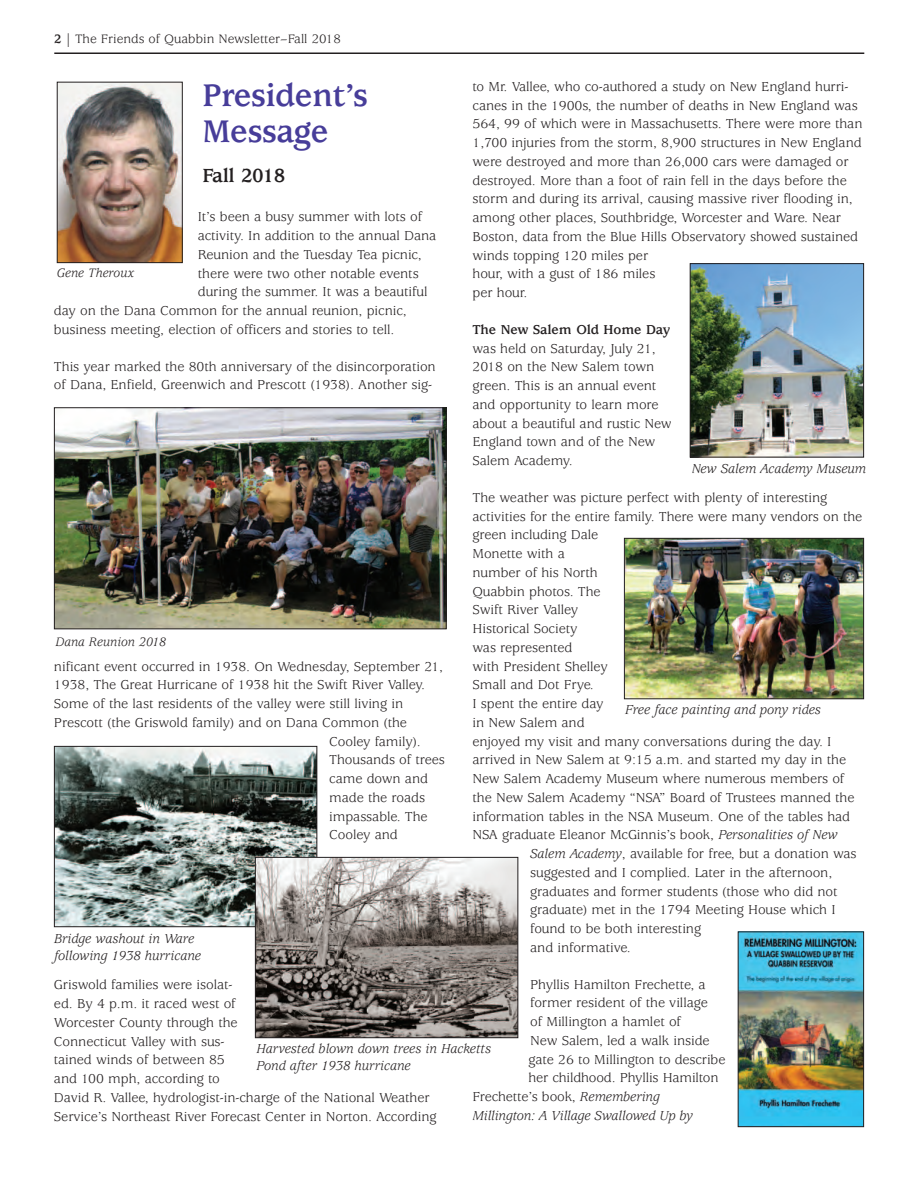
<style>
.page{position:relative;width:918px;height:1188px;background:#fff}
.page>*{position:absolute;margin:0;border:0;box-sizing:border-box;transform-origin:0 0}
.t1{font:700 34.5px/36px "Usherwood";letter-spacing:-.01em;color:#473d99}
.t2{font:700 21px "Usherwood";letter-spacing:-.015em;color:#231f20}
.t3{font:14.25px/18.8px "Usherwood";letter-spacing:-.005em;color:#231f20}
.t4{font:italic 14.25px/17.1px "Usherwood";letter-spacing:-.005em;color:#231f20}
.t5{font:700 14.25px "Usherwood";letter-spacing:-.005em;color:#231f20}
.t6{font:13.5px "Usherwood";color:#231f20}
.t7{font:italic 13.5px "Usherwood";color:#231f20}
.s1{font-weight:700}
.s2{font-style:italic}
</style>
<div class="page">
<hr style="left:54px;top:52px;width:810px;height:2px;background:#231f20">
<img style="left:59px;top:84px;width:122px;height:177px">
<div style="left:57px;top:82px;width:126px;height:181px;border:1px solid #231f20"></div>
<img style="left:56px;top:409px;width:389px;height:218px">
<div style="left:54px;top:407px;width:393px;height:222px;border:1px solid #231f20"></div>
<img style="left:56px;top:748px;width:259px;height:177px">
<div style="left:54px;top:746px;width:263px;height:181px;border:1px solid #231f20"></div>
<img style="left:257px;top:859px;width:259px;height:177px">
<div style="left:255px;top:857px;width:263px;height:181px;border:1px solid #231f20"></div>
<img style="left:626px;top:540px;width:236px;height:157px">
<div style="left:624px;top:538px;width:240px;height:161px;border:1px solid #231f20"></div>
<img style="left:692px;top:265px;width:170px;height:191px">
<div style="left:690px;top:263px;width:174px;height:195px;border:1px solid #231f20"></div>
<img style="left:740px;top:933px;width:122px;height:192px">
<div style="left:738px;top:931px;width:126px;height:196px;border:1px solid #231f20"></div>
<p class="t6" style="left:54px;top:34px;width:288px"><span class="s1">2 |</span> The Friends of Quabbin Newsletter–Fall 2018</p>
<p class="t3" style="left:472px;top:78px;width:392px">to Mr. Vallee, who co-authored a study on New England hurri&shy;canes in the 1900s, the number of deaths in New England was 564, 99 of which were in Massachusetts. There were more than 1,700 injuries from the storm, 8,900 structures in New England were destroyed and more than 26,000 cars were damaged or destroyed. More than a foot of rain fell in the days before the storm and during its arrival, causing massive river flooding in, among other places, Southbridge, Worcester and Ware. Near Boston, data from the Blue Hills Observatory showed sustained winds topping 120 miles per<br>hour, with a gust of 186 miles<br>per hour.</p>
<p class="t5" style="left:472px;top:324px;width:199px">The New Salem Old Home Day</p>
<p class="t3" style="left:472px;top:340px;width:201px">was held on Saturday, July 21,<br>2018 on the New Salem town green. This is an annual event and opportunity to learn more about a beautiful and rustic New<br>England town and of the New<br>Salem Academy.</p>
<p class="t3" style="left:472px;top:489px;width:356px">The weather was picture perfect with plenty of interesting</p>
<p class="t3" style="left:472px;top:508px;width:391px">activities for the entire family. There were many vendors on the</p>
<p class="t3" style="left:472px;top:527px;width:127px">green including Dale</p>
<p class="t3" style="left:472px;top:546px;width:94px">Monette with a</p>
<p class="t3" style="left:472px;top:564px;width:127px">number of his North</p>
<p class="t3" style="left:472px;top:583px;width:130px">Quabbin photos. The</p>
<p class="t3" style="left:472px;top:602px;width:107px">Swift River Valley</p>
<p class="t3" style="left:472px;top:621px;width:107px">Historical Society</p>
<p class="t3" style="left:472px;top:639px;width:102px">was represented</p>
<p class="t3" style="left:472px;top:658px;width:137px">with President Shelley</p>
<p class="t3" style="left:472px;top:677px;width:123px">Small and Dot Frye.</p>
<p class="t3" style="left:472px;top:696px;width:133px">I spent the entire day</p>
<p class="t3" style="left:472px;top:714px;width:114px">in New Salem and</p>
<p class="t3" style="left:472px;top:733px;width:361px">enjoyed my visit and many conversations during the day. I</p>
<p class="t3" style="left:472px;top:752px;width:375px">arrived in New Salem at 9:15 a.m. and started my day in the</p>
<p class="t3" style="left:472px;top:771px;width:373px">New Salem Academy Museum where numerous members of</p>
<p class="t3" style="left:472px;top:789px;width:384px">the New Salem Academy “NSA” Board of Trustees manned the</p>
<p class="t3" style="left:472px;top:808px;width:379px">information tables in the NSA Museum. One of the tables had</p>
<p class="t3" style="left:472px;top:827px;width:367px">NSA graduate Eleanor McGinnis’s book, <span class="s2">Personalities of New</span></p>
<p class="t3" style="left:530px;top:846px;width:328px"><span class="s2">Salem Academy</span>, available for free, but a donation was</p>
<p class="t3" style="left:530px;top:864px;width:304px">suggested and I complied. Later in the afternoon,</p>
<p class="t3" style="left:530px;top:883px;width:309px">graduates and former students (those who did not</p>
<p class="t3" style="left:530px;top:902px;width:307px">graduate) met in the 1794 Meeting House which I</p>
<p class="t3" style="left:530px;top:921px;width:172px">found to be both interesting</p>
<p class="t3" style="left:530px;top:939px;width:102px">and informative.</p>
<p class="t3" style="left:530px;top:976px;width:177px">Phyllis Hamilton Frechette, a</p>
<p class="t3" style="left:530px;top:995px;width:179px">former resident of the village</p>
<p class="t3" style="left:530px;top:1014px;width:152px">of Millington a hamlet of</p>
<p class="t3" style="left:530px;top:1033px;width:181px">New Salem, led a walk inside</p>
<p class="t3" style="left:528px;top:1051px;width:199px">gate 26 to Millington to describe</p>
<p class="t3" style="left:528px;top:1070px;width:192px">her childhood. Phyllis Hamilton</p>
<p class="t3" style="left:472px;top:1089px;width:189px">Frechette’s book, <span class="s2">Remembering</span></p>
<p class="t4" style="left:472px;top:1108px;width:222px">Millington: A Village Swallowed Up by</p>
<h1 class="t1" style="left:202px;top:81px;width:167px">President’s<br>Message</h1>
<h2 class="t2" style="left:202px;top:168px;width:84px">Fall 2018</h2>
<p class="t3" style="left:198px;top:209px;width:226px">It’s been a busy summer with lots of</p>
<p class="t3" style="left:198px;top:228px;width:240px">activity. In addition to the annual Dana</p>
<p class="t3" style="left:198px;top:246px;width:225px">Reunion and the Tuesday Tea picnic,</p>
<p class="t3" style="left:198px;top:265px;width:222px">there were two other notable events</p>
<p class="t3" style="left:198px;top:284px;width:231px">during the summer. It was a beautiful</p>
<p class="t3" style="left:54px;top:303px;width:354px">day on the Dana Common for the annual reunion, picnic,</p>
<p class="t3" style="left:54px;top:321px;width:342px">business meeting, election of officers and stories to tell.</p>
<p class="t3" style="left:54px;top:358px;width:383px">This year marked the 80th anniversary of the disincorporation of Dana, Enfield, Greenwich and Prescott (1938). Another sig-</p>
<p class="t7" style="left:57px;top:268px;width:79px">Gene Theroux</p>
<p class="t4" style="left:692px;top:461px;width:176px">New Salem Academy Museum</p>
<p class="t7" style="left:55px;top:637px;width:112px">Dana Reunion 2018</p>
<p class="t3" style="left:54px;top:658px;width:391px">nificant event occurred in 1938. On Wednesday, September 21,</p>
<p class="t3" style="left:54px;top:677px;width:373px">1938, The Great Hurricane of 1938 hit the Swift River Valley.</p>
<p class="t3" style="left:54px;top:696px;width:351px">Some of the last residents of the valley were still living in</p>
<p class="t3" style="left:54px;top:714px;width:355px">Prescott (the Griswold family) and on Dana Common (the</p>
<p class="t3" style="left:329px;top:733px;width:93px">Cooley family).</p>
<p class="t3" style="left:329px;top:752px;width:117px">Thousands of trees</p>
<p class="t3" style="left:329px;top:771px;width:100px">came down and</p>
<p class="t3" style="left:329px;top:789px;width:97px">made the roads</p>
<p class="t3" style="left:329px;top:808px;width:100px">impassable. The</p>
<p class="t3" style="left:329px;top:827px;width:70px">Cooley and</p>
<p class="t4" style="left:625px;top:702px;width:197px">Free face painting and pony rides</p>
<p class="t4" style="left:54px;top:931px;width:149px">Bridge washout in Ware following 1938 hurricane</p>
<p class="t3" style="left:54px;top:977px;width:384px">Griswold families were isolat-<br>ed. By 4 p.m. it raced west of<br>Worcester County through the<br>Connecticut Valley with sus-<br>tained winds of between 85<br>and 100 mph, according to<br>David R. Vallee, hydrologist-in-charge of the National Weather Service’s Northeast River Forecast Center in Norton. According</p>
<p class="t4" style="left:257px;top:1042px;width:236px">Harvested blown down trees in Hacketts<br>Pond after 1938 hurricane</p>
</div>
